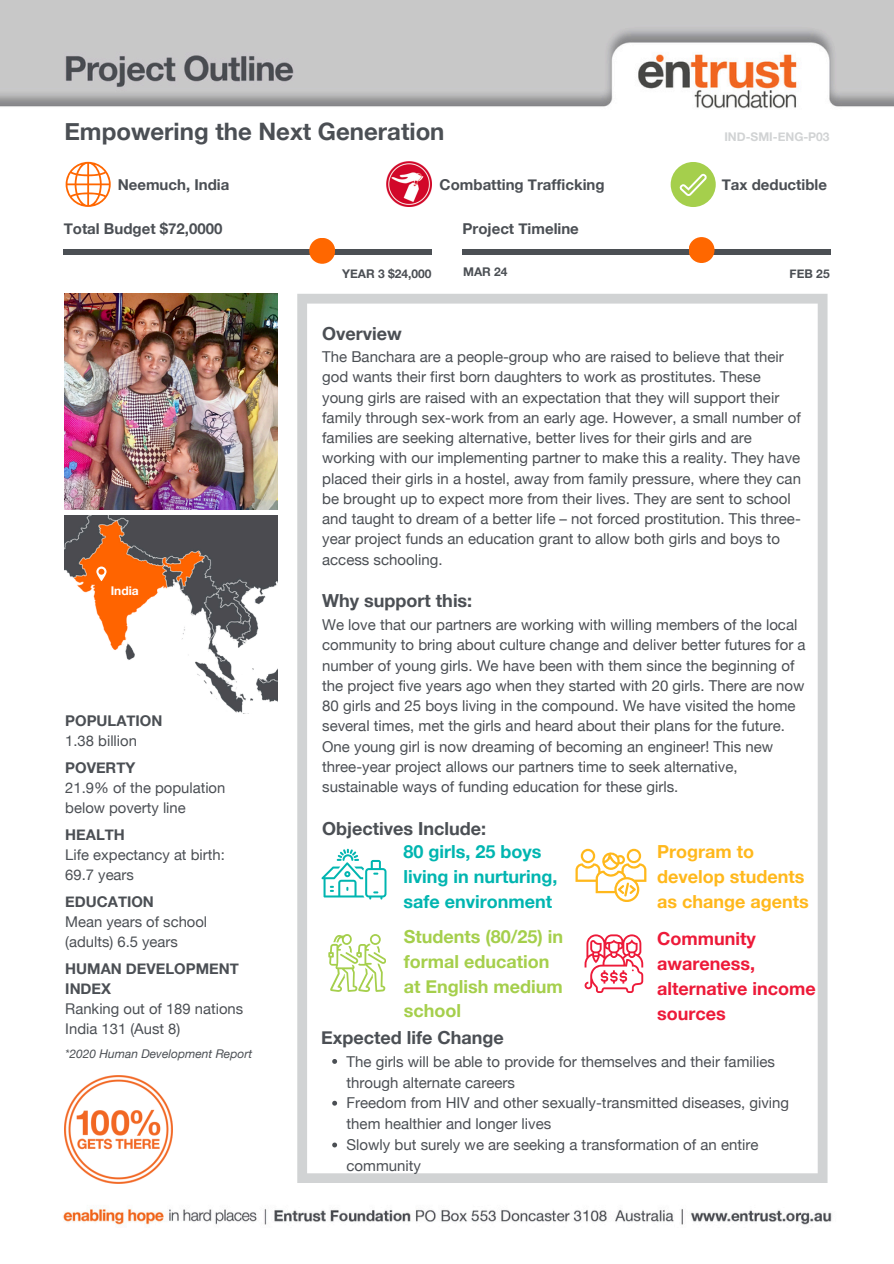
<style>
.page{position:relative;width:894px;height:1264px;background:#fff}
.page>*{position:absolute;margin:0;border:0;box-sizing:border-box;transform-origin:0 0}
.t1{font:700 24px "Helvetica Neue";color:#4b4f54}
.t2{font:700 18px "Helvetica Neue";color:#4b4f54}
.t3{font:700 18px/24.8px "Helvetica Neue";color:#a5cf4c}
.t4{font:700 18px/24.9px "Helvetica Neue";color:#00b5b0}
.t5{font:700 18px/24.9px "Helvetica Neue";color:#ed1a39}
.t6{font:700 18px/24.9px "Helvetica Neue";color:#ffb81c}
.t7{font:15px/20.2px "Helvetica Neue";color:#4b4f54}
.t8{font:700 15px "Helvetica Neue";color:#4b4f54}
.t9{font:14.85px/20px "Helvetica Neue";color:#4b4f54}
.t10{font:700 14.85px/20px "Helvetica Neue";color:#4b4f54}
.t11{font:italic 12px "Helvetica Neue";color:#4b4f54}
.t12{font:700 12px "Helvetica Neue";color:#4b4f54}
.t13{font:700 12px "Helvetica Neue";color:#d1d3d4}
.t14{font:700 12px "Helvetica Neue";color:#fff}
.s1{font-weight:700}
</style>
<div class="page">
<img style="left:0;top:0;width:893px;height:1225px">
<svg style="left:297px;top:294px;width:530px;height:888px"></svg>
<img style="left:64px;top:294px;width:213px;height:216px">
<div style="left:670px;top:162px;width:45px;height:45px;background:#a5cf4c;border-radius:50%"></div>
<svg style="left:679px;top:174px;width:27px;height:22px"></svg>
<svg style="left:66px;top:162px;width:45px;height:45px"></svg>
<img style="left:386px;top:162px;width:45px;height:45px">
<div style="left:63px;top:250px;width:368px;height:5px;background:#4b4f54"></div>
<div style="left:462px;top:250px;width:368px;height:5px;background:#4b4f54"></div>
<div style="left:688px;top:237px;width:26px;height:26px;background:#ff6700;border-radius:50%"></div>
<div style="left:309px;top:238px;width:26px;height:26px;background:#ff6700;border-radius:50%"></div>
<img style="left:64px;top:515px;width:213px;height:198px">
<svg style="left:96px;top:566px;width:10px;height:15px"></svg>
<svg style="left:328px;top:933px;width:57px;height:59px"></svg>
<img style="left:64px;top:1075px;width:108px;height:108px">
<svg style="left:584px;top:934px;width:59px;height:58px"></svg>
<svg style="left:321px;top:848px;width:65px;height:51px"></svg>
<svg style="left:575px;top:848px;width:71px;height:53px"></svg>
<svg style="left:332px;top:1058px;width:5px;height:5px"></svg>
<svg style="left:332px;top:1100px;width:5px;height:5px"></svg>
<svg style="left:332px;top:1142px;width:5px;height:5px"></svg>
<p class="t1" style="left:64px;top:117px;width:381px">Empowering the Next Generation</p>
<p class="t13" style="left:724px;top:129px;width:107px">IND-SMI-ENG-P03</p>
<h2 class="t8" style="left:118px;top:175px;width:113px">Neemuch, India</h2>
<h2 class="t8" style="left:439px;top:175px;width:166px">Combatting Trafficking</h2>
<p class="t8" style="left:721px;top:175px;width:107px">Tax deductible</p>
<h3 class="t8" style="left:64px;top:219px;width:160px">Total Budget $72,0000</h3>
<p class="t8" style="left:462px;top:219px;width:118px">Project Timeline</p>
<p class="t12" style="left:342px;top:266px;width:91px">YEAR 3 $24,000</p>
<h3 class="t12" style="left:789px;top:266px;width:41px">FEB 25</h3>
<p class="t12" style="left:463px;top:264px;width:46px">MAR 24</p>
<p class="t14" style="left:111px;top:583px;width:29px">India</p>
<p class="t9" style="left:65px;top:710px;width:99px"><span class="s1">POPULATION<br></span>1.38 billion</p>
<h6 class="t9" style="left:65px;top:757px;width:161px"><span class="s1">POVERTY<br></span>21.9% of the population below poverty line</h6>
<h4 class="t9" style="left:65px;top:824px;width:161px"><span class="s1">HEALTH<br></span>Life expectancy at birth:<br>69.7 years</h4>
<h4 class="t9" style="left:65px;top:891px;width:143px"><span class="s1">EDUCATION<br></span>Mean years of school (adults) 6.5 years</h4>
<h4 class="t10" style="left:65px;top:958px;width:175px">HUMAN DEVELOPMENT<br>INDEX</h4>
<h4 class="t9" style="left:65px;top:998px;width:179px">Ranking out of 189 nations</h4>
<p class="t9" style="left:65px;top:1018px;width:116px">India 131 (Aust 8)</p>
<p class="t11" style="left:65px;top:1046px;width:188px">*2020 Human Development Report</p>
<h5 class="t2" style="left:322px;top:322px;width:81px">Overview</h5>
<h5 class="t7" style="left:322px;top:346px;width:480px">The Banchara are a people-group who are raised to believe that their god wants their first born daughters to work as prostitutes. These young girls are raised with an expectation that they will support their family through sex-work from an early age. However, a small number of families are seeking alternative, better lives for their girls and are working with our implementing partner to make this a reality. They have placed their girls in a hostel, away from family pressure, where they can be brought up to expect more from their lives. They are sent to school and taught to dream of a better life – not forced prostitution. This three&shy;year project funds an education grant to allow both girls and boys to access schooling.</h5>
<p class="t2" style="left:322px;top:590px;width:152px">Why support this:</p>
<p class="t7" style="left:322px;top:614px;width:484px">We love that our partners are working with willing members of the local community to bring about culture change and deliver better futures for a number of young girls. We have been with them since the beginning of the project five years ago when they started with 20 girls. There are now 80 girls and 25 boys living in the compound. We have visited the home several times, met the girls and heard about their plans for the future.<br>One young girl is now dreaming of becoming an engineer! This new three-year project allows our partners time to seek alternative, sustainable ways of funding education for these girls.</p>
<h3 class="t2" style="left:322px;top:817px;width:165px">Objectives Include:</h3>
<p class="t4" style="left:403px;top:838px;width:155px">80 girls, 25 boys living in nurturing, safe environment</p>
<p class="t3" style="left:403px;top:923px;width:161px">Students (80/25) in formal education at English medium school</p>
<p class="t6" style="left:657px;top:838px;width:153px">Program to develop students as change agents</p>
<p class="t5" style="left:657px;top:925px;width:160px">Community awareness, alternative income sources</p>
<h5 class="t2" style="left:321px;top:1026px;width:184px">Expected life Change</h5>
<h5 class="t7" style="left:346px;top:1050px;width:430px;line-height:20.9px">The girls will be able to provide for themselves and their families through alternate careers</h5>
<p class="t7" style="left:346px;top:1092px;width:444px;line-height:20.9px">Freedom from HIV and other sexually-transmitted diseases, giving them healthier and longer lives</p>
<p class="t7" style="left:346px;top:1134px;width:413px;line-height:20.9px">Slowly but surely we are seeking a transformation of an entire community</p>
</div>
